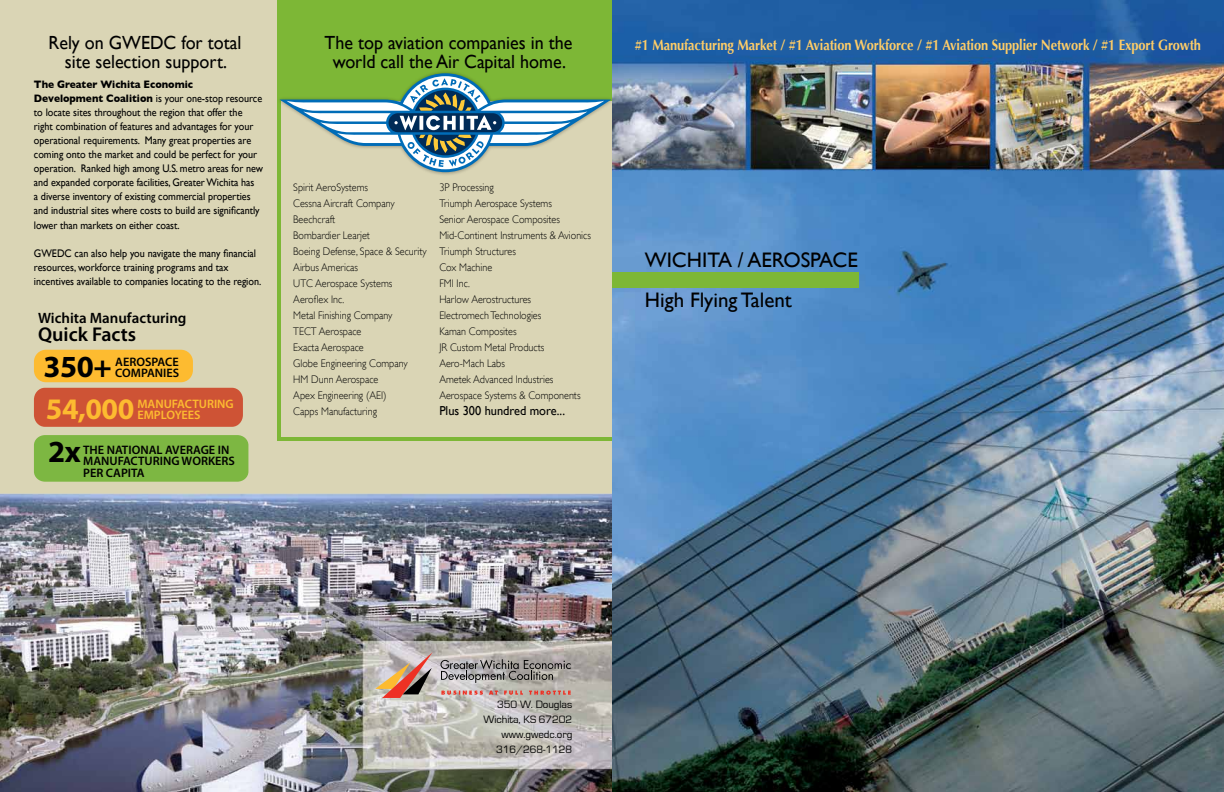
<style>
.page{position:relative;width:1224px;height:792px;background:#fff}
.page>*{position:absolute;margin:0;border:0;box-sizing:border-box;transform-origin:0 0}
.t1{font:700 30.8px "Myriad Pro";color:#000}
.t2{font:700 29.9px "Myriad Pro";color:#fdbb30}
.t3{font:21px/39.7px "Gill Sans";color:#000}
.t4{font:600 20px "Myriad Pro";color:#000}
.t5{font:19px/19px "Gill Sans";color:#000;text-align:center;scale:.95 1}
.t6{font:600 15px "Myriad Pro";color:#000}
.t7{font:700 14.9px "Optima";letter-spacing:-.005em;color:#ffcd67;scale:.86 1}
.t8{font:13px "Gill Sans";color:#000;scale:.95 1}
.t9{font:600 12.3px/11.4px "Myriad Pro";color:#000}
.t10{font:600 12.3px/11.4px "Myriad Pro";color:#fdbb30}
.t11{font:11px/14px "Gill Sans";color:#000;scale:.92 1}
.t12{font:300 11px/16px "Gill Sans";color:#000;scale:.92 1}
.t13{font:11px/15px "Eurostile";letter-spacing:-.005em;color:#000;text-align:right}
.s1{font-weight:700}
</style>
<div class="page">
<img style="left:0;top:0;width:1224px;height:792px">
<div style="left:612px;top:273px;width:246px;height:15px;background:#7db736"></div>
<svg style="left:375px;top:652px;width:58px;height:46px;background:#c09a8b"></svg>
<svg style="left:441px;top:659px;width:130px;height:24px;background:#93908e"></svg>
<svg style="left:441px;top:691px;width:42px;height:4px"></svg>
<svg style="left:489px;top:691px;width:9px;height:4px"></svg>
<svg style="left:504px;top:691px;width:19px;height:4px"></svg>
<svg style="left:529px;top:691px;width:42px;height:4px"></svg>
<div style="left:278px;top:0;width:334px;height:100px;background:#7db736"></div>
<hr style="left:278px;top:100px;width:3px;height:340px;background:#7db736">
<img style="left:275px;top:68px;width:341px;height:109px">
<svg style="left:280px;top:73px;width:331px;height:99px"></svg>
<hr style="left:279px;top:437px;width:333px;height:3px;background:#7db736">
<div style="left:34px;top:435px;width:214px;height:47px;background:#7db742;border-radius:11px"></div>
<div style="left:34px;top:388px;width:209px;height:39px;background:#ce5335;border-radius:11px"></div>
<div style="left:34px;top:350px;width:159px;height:32px;background:#fdbb30;border-radius:12px"></div>
<h3 class="t5" style="left:49px;top:33px;width:205px">Rely on GWEDC for total site selection support.</h3>
<h3 class="t5" style="left:325px;top:33px;width:263px">The top aviation companies in the world call the Air Capital home.</h3>
<h3 class="t7" style="left:635px;top:36px;width:660px">#1 Manufacturing Market / #1 Aviation Workforce / #1 Aviation Supplier Network / #1 Export Growth</h3>
<p class="t11" style="left:34px;top:77px;width:251px"><span class="s1">The Greater Wichita Economic Development Coalition</span> is your one-stop resource to locate sites throughout the region that offer the right combination of features and advantages for your operational requirements. Many great properties are coming onto the market and could be perfect for your operation. Ranked high among U.S. metro areas for new and expanded corporate facilities, Greater Wichita has<br>a diverse inventory of existing commercial properties and industrial sites where costs to build are significantly</p>
<p class="t11" style="left:34px;top:218px;width:160px">lower than markets on either coast.</p>
<p class="t11" style="left:34px;top:246px;width:249px">GWEDC can also help you navigate the many financial resources, workforce training programs and tax incentives available to companies locating to the region.</p>
<h3 class="t3" style="left:645px;top:240px;width:215px">WICHITA / AEROSPACE<br>High Flying Talent</h3>
<p class="t12" style="left:293px;top:179px;width:146px">Spirit AeroSystems<br>Cessna Aircraft Company<br>Beechcraft<br>Bombardier Learjet<br>Boeing Defense, Space &amp; Security<br>Airbus Americas<br>UTC Aerospace Systems<br>Aeroflex Inc.<br>Metal Finishing Company<br>TECT Aerospace<br>Exacta Aerospace<br>Globe Engineering Company<br>HM Dunn Aerospace<br>Apex Engineering (AEI)<br>Capps Manufacturing</p>
<p class="t12" style="left:439px;top:179px;width:166px">3P Processing<br>Triumph Aerospace Systems<br>Senior Aerospace Composites<br>Mid-Continent Instruments &amp; Avionics<br>Triumph Structures<br>Cox Machine<br>FMI Inc.<br>Harlow Aerostructures<br>Electromech Technologies<br>Kaman Composites<br>JR Custom Metal Products<br>Aero-Mach Labs<br>Ametek Advanced Industries<br>Aerospace Systems &amp; Components</p>
<h3 class="t6" style="left:38px;top:308px;width:150px">Wichita Manufacturing</h3>
<h3 class="t4" style="left:38px;top:322px;width:100px">Quick Facts</h3>
<h1 class="t1" style="left:44px;top:346px;width:70px">350+</h1>
<h2 class="t2" style="left:46px;top:389px;width:90px">54,000</h2>
<p class="t9" style="left:83px;top:444px;width:153px">THE NATIONAL AVERAGE IN<br>MANUFACTURING WORKERS<br>PER CAPITA</p>
<p class="t9" style="left:115px;top:356px;width:65px">AEROSPACE<br>COMPANIES</p>
<p class="t10" style="left:137px;top:398px;width:98px">MANUFACTURING<br>EMPLOYEES</p>
<p class="t8" style="left:439px;top:403px;width:134px">Plus 300 hundred more...</p>
<h1 class="t1" style="left:48px;top:431px;width:34px">2x</h1>
<p class="t13" style="left:484px;top:697px;width:90px">350 W. Douglas<br>Wichita, KS 67202 www.gwedc.org<br>316/268-1128</p>
</div>
